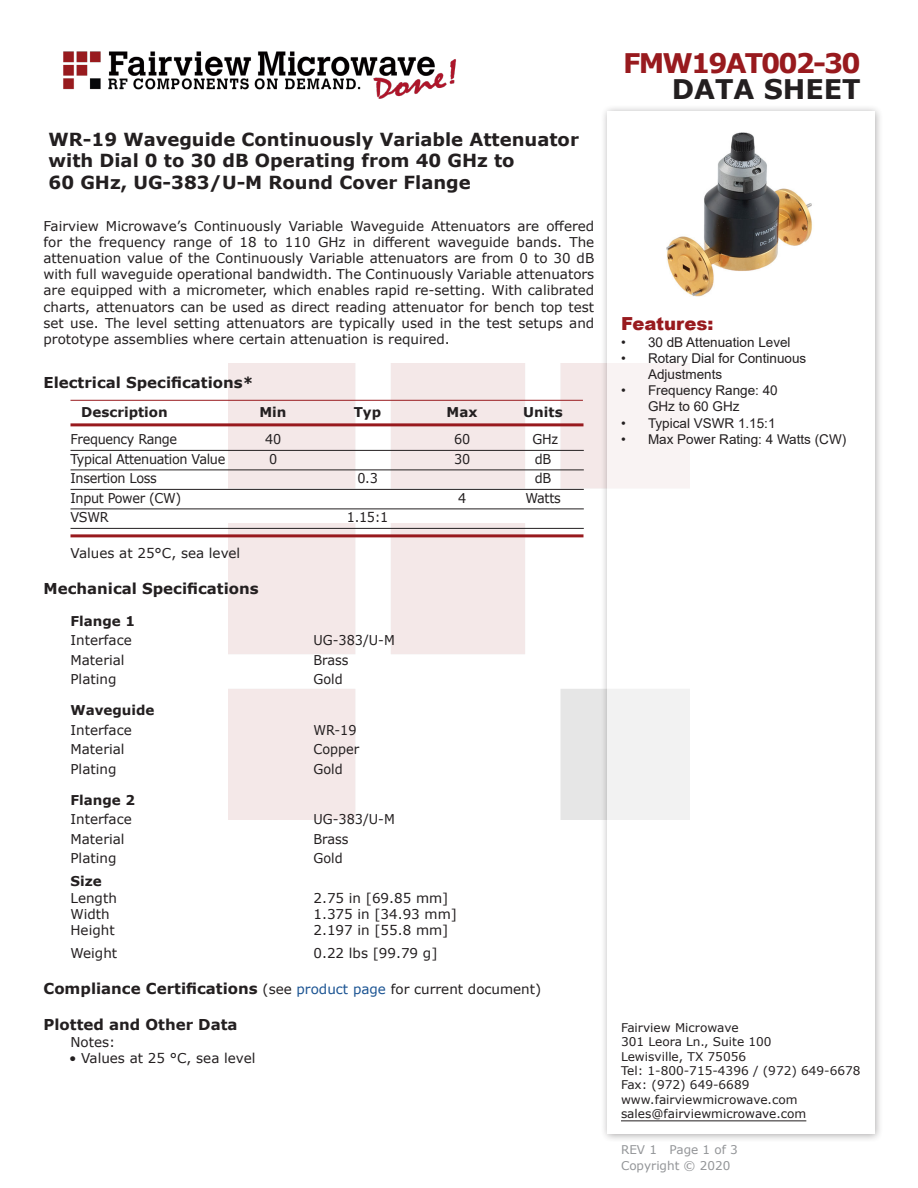
<style>
.page{position:relative;width:918px;height:1188px;background:#fff}
.page>*{position:absolute;margin:0;border:0;box-sizing:border-box;transform-origin:0 0}
.FM{font:700 27px "Verdana";letter-spacing:-.07em;color:#981a1e}
.t1{font:700 27px "Verdana";color:#231f20}
.Web_Description_Para{font:700 18px/21.6px "Verdana";color:#231f20}
.t2{font:900 18px "Arial";color:#981a1e}
.Head1_for_Compliance{font:700 15px "Verdana";color:#231f20}
.Head1{font:700 15px "Verdana";color:#231f20}
.MarketingDescription{font:13.5px/16.2px "Verdana";color:#231f20;text-align:justify}
.Specs_Para{font:13.5px "Verdana";color:#231f20}
.t3{font:13.5px/16.2px "Arial";color:#231f20}
.Table-Body{font:13.5px "Verdana";letter-spacing:-.025em;color:#231f20;scale:.95 1}
.Specs_Para-2{font:13.5px "Verdana";color:#231f20;scale:.95 1}
.Table-Header{font:700 13.5px "Verdana";color:#231f20}
.Head2{font:700 13.5px "Verdana";color:#231f20}
.Head1-2{font:13.5px "Verdana";color:#231f20}
.Head3{font:700 13.5px "Verdana";color:#231f20}
.FM_Info{font:12px "Verdana";color:#231f20}
.REV_Info{font:12px "Verdana";color:#939598}
.s1{font-weight:400;font-size:13.5px}
.s2{font-weight:400;font-size:13.5px;color:#1a5392}
</style>
<div class="page">
<img style="left:63px;top:51px;width:393px;height:48px">
<div style="left:600px;top:104px;width:284px;height:1039px;background:#231f20;opacity:.75"></div>
<div style="left:608px;top:111px;width:267px;height:1023px;background:#fff"></div>
<hr style="left:70px;top:400px;width:513px;height:1px;background:#981a1e">
<hr style="left:70px;top:423px;width:514px;height:3px;background:#981a1e">
<hr style="left:70px;top:450px;width:514px;height:1px;background:#231f20">
<hr style="left:70px;top:470px;width:514px;height:1px;background:#231f20">
<hr style="left:70px;top:489px;width:514px;height:1px;background:#231f20">
<hr style="left:70px;top:509px;width:514px;height:1px;background:#231f20">
<hr style="left:70px;top:528px;width:514px;height:1px;background:#231f20">
<hr style="left:70px;top:534px;width:514px;height:3px;background:#981a1e">
<hr style="left:621px;top:1120px;width:185px;height:1px;background:#231f20">
<img style="left:666px;top:132px;width:146px;height:165px">
<p class="Web_Description_Para" style="left:49px;top:128px;width:532px">WR-19 Waveguide Continuously Variable Attenuator with Dial 0 to 30 dB Operating from 40 GHz to<br>60 GHz, UG-383/U-M Round Cover Flange</p>
<p class="MarketingDescription" style="left:44px;top:217px;width:552px">Fairview Microwave’s Continuously Variable Waveguide Attenuators are offered for the frequency range of 18 to 110 GHz in different waveguide bands. The attenuation value of the Continuously Variable attenuators are from 0 to 30 dB with full waveguide operational bandwidth. The Continuously Variable attenuators are equipped with a micrometer, which enables rapid re-setting. With calibrated charts, attenuators can be used as direct reading attenuator for bench top test set use. The level setting attenuators are typically used in the test setups and prototype assemblies where certain attenuation is required.</p>
<p class="Head1" style="left:44px;top:372px;width:212px">Electrical Specifications*</p>
<p class="Table-Header" style="left:81px;top:403px;width:88px">Description</p>
<p class="Table-Header" style="left:259px;top:403px;width:29px">Min</p>
<p class="Table-Header" style="left:354px;top:403px;width:29px">Typ</p>
<p class="Table-Header" style="left:447px;top:403px;width:32px">Max</p>
<p class="Table-Header" style="left:523px;top:403px;width:41px">Units</p>
<p class="Table-Body" style="left:70px;top:430px;width:114px">Frequency Range</p>
<p class="Table-Body" style="left:265px;top:430px;width:18px">40</p>
<p class="Table-Body" style="left:454px;top:430px;width:18px">60</p>
<p class="Table-Body" style="left:532px;top:430px;width:29px">GHz</p>
<p class="Table-Body" style="left:70px;top:450px;width:165px">Typical Attenuation Value</p>
<p class="Table-Body" style="left:269px;top:450px;width:10px">0</p>
<p class="Table-Body" style="left:454px;top:450px;width:18px">30</p>
<p class="Table-Body" style="left:535px;top:450px;width:19px">dB</p>
<p class="Table-Body" style="left:70px;top:469px;width:92px">Insertion Loss</p>
<p class="Table-Body" style="left:357px;top:469px;width:23px">0.3</p>
<p class="Table-Body" style="left:535px;top:469px;width:19px">dB</p>
<p class="Table-Body" style="left:70px;top:489px;width:118px">Input Power (CW)</p>
<p class="Table-Body" style="left:458px;top:489px;width:10px">4</p>
<p class="Table-Body" style="left:526px;top:489px;width:39px">Watts</p>
<p class="Table-Body" style="left:70px;top:508px;width:42px">VSWR</p>
<p class="Table-Body" style="left:347px;top:508px;width:45px">1.15:1</p>
<p class="Head1-2" style="left:70px;top:544px;width:171px">Values at 25°C, sea level</p>
<p class="Head1" style="left:44px;top:578px;width:217px">Mechanical Specifications</p>
<p class="Head2" style="left:70px;top:611px;width:66px">Flange 1</p>
<p class="Specs_Para" style="left:70px;top:631px;width:63px">Interface</p>
<p class="Specs_Para-2" style="left:314px;top:631px;width:87px">UG-383/U-M</p>
<p class="Specs_Para" style="left:70px;top:650px;width:56px">Material</p>
<p class="Specs_Para-2" style="left:314px;top:650px;width:38px">Brass</p>
<p class="Specs_Para" style="left:70px;top:670px;width:47px">Plating</p>
<p class="Specs_Para-2" style="left:314px;top:670px;width:32px">Gold</p>
<p class="Head2" style="left:70px;top:701px;width:86px">Waveguide</p>
<p class="Specs_Para" style="left:70px;top:721px;width:63px">Interface</p>
<p class="Specs_Para-2" style="left:314px;top:721px;width:47px">WR-19</p>
<p class="Specs_Para" style="left:70px;top:740px;width:56px">Material</p>
<p class="Specs_Para-2" style="left:314px;top:740px;width:50px">Copper</p>
<p class="Specs_Para" style="left:70px;top:760px;width:47px">Plating</p>
<p class="Specs_Para-2" style="left:314px;top:760px;width:32px">Gold</p>
<p class="Head2" style="left:70px;top:791px;width:66px">Flange 2</p>
<p class="Specs_Para" style="left:70px;top:810px;width:63px">Interface</p>
<p class="Specs_Para-2" style="left:314px;top:810px;width:87px">UG-383/U-M</p>
<p class="Specs_Para" style="left:70px;top:830px;width:56px">Material</p>
<p class="Specs_Para-2" style="left:314px;top:830px;width:38px">Brass</p>
<p class="Specs_Para" style="left:70px;top:849px;width:47px">Plating</p>
<p class="Specs_Para-2" style="left:314px;top:849px;width:32px">Gold</p>
<p class="Head3" style="left:70px;top:872px;width:33px">Size</p>
<p class="Specs_Para" style="left:70px;top:888px;width:48px">Length</p>
<p class="Specs_Para" style="left:314px;top:888px;width:136px">2.75 in [69.85 mm]</p>
<p class="Specs_Para" style="left:70px;top:905px;width:41px">Width</p>
<p class="Specs_Para" style="left:314px;top:905px;width:145px">1.375 in [34.93 mm]</p>
<p class="Specs_Para" style="left:70px;top:921px;width:46px">Height</p>
<p class="Specs_Para" style="left:314px;top:921px;width:136px">2.197 in [55.8 mm]</p>
<p class="Specs_Para" style="left:70px;top:944px;width:48px">Weight</p>
<p class="Specs_Para" style="left:314px;top:944px;width:125px">0.22 lbs [99.79 g]</p>
<p class="Head1_for_Compliance" style="left:44px;top:978px;width:499px">Compliance Certifications <span class="s1">(see</span> <span class="s2">product page</span> <span class="s1">for current document)</span></p>
<p class="Head1_for_Compliance" style="left:44px;top:1014px;width:196px">Plotted and Other Data</p>
<p class="Specs_Para" style="left:70px;top:1032px;width:46px">Notes:</p>
<p class="MarketingDescription" style="left:69px;top:1050px;width:188px">• Values at 25 °C, sea level</p>
<p class="FM" style="left:623px;top:44px;width:239px">FMW19AT002-30</p>
<p class="t1" style="left:672px;top:70px;width:191px">DATA SHEET</p>
<p class="t2" style="left:621px;top:311px;width:94px">Features:</p>
<p class="t3" style="left:621px;top:334px;width:171px">• 30 dB Attenuation Level</p>
<p class="t3" style="left:648px;top:350px;width:160px;text-indent:-27px">• Rotary Dial for Continuous<br>Adjustments</p>
<p class="t3" style="left:648px;top:382px;width:131px;text-indent:-27px">• Frequency Range: 40<br>GHz to 60 GHz</p>
<p class="t3" style="left:621px;top:415px;width:156px">• Typical VSWR 1.15:1</p>
<p class="t3" style="left:621px;top:431px;width:227px">• Max Power Rating: 4 Watts (CW)</p>
<p class="FM_Info" style="left:621px;top:1019px;width:119px">Fairview Microwave</p>
<p class="FM_Info" style="left:621px;top:1034px;width:152px">301 Leora Ln., Suite 100</p>
<p class="FM_Info" style="left:621px;top:1048px;width:127px">Lewisville, TX 75056</p>
<p class="FM_Info" style="left:621px;top:1062px;width:241px">Tel: 1-800-715-4396 / (972) 649-6678</p>
<p class="FM_Info" style="left:621px;top:1077px;width:130px">Fax: (972) 649-6689</p>
<p class="FM_Info" style="left:621px;top:1091px;width:178px">www.fairviewmicrowave.com</p>
<p class="FM_Info" style="left:621px;top:1106px;width:187px">sales@fairviewmicrowave.com</p>
<p class="REV_Info" style="left:621px;top:1141px;width:118px">REV 1 Page 1 of 3</p>
<p class="REV_Info" style="left:621px;top:1157px;width:111px">Copyright © 2020</p>
</div>
